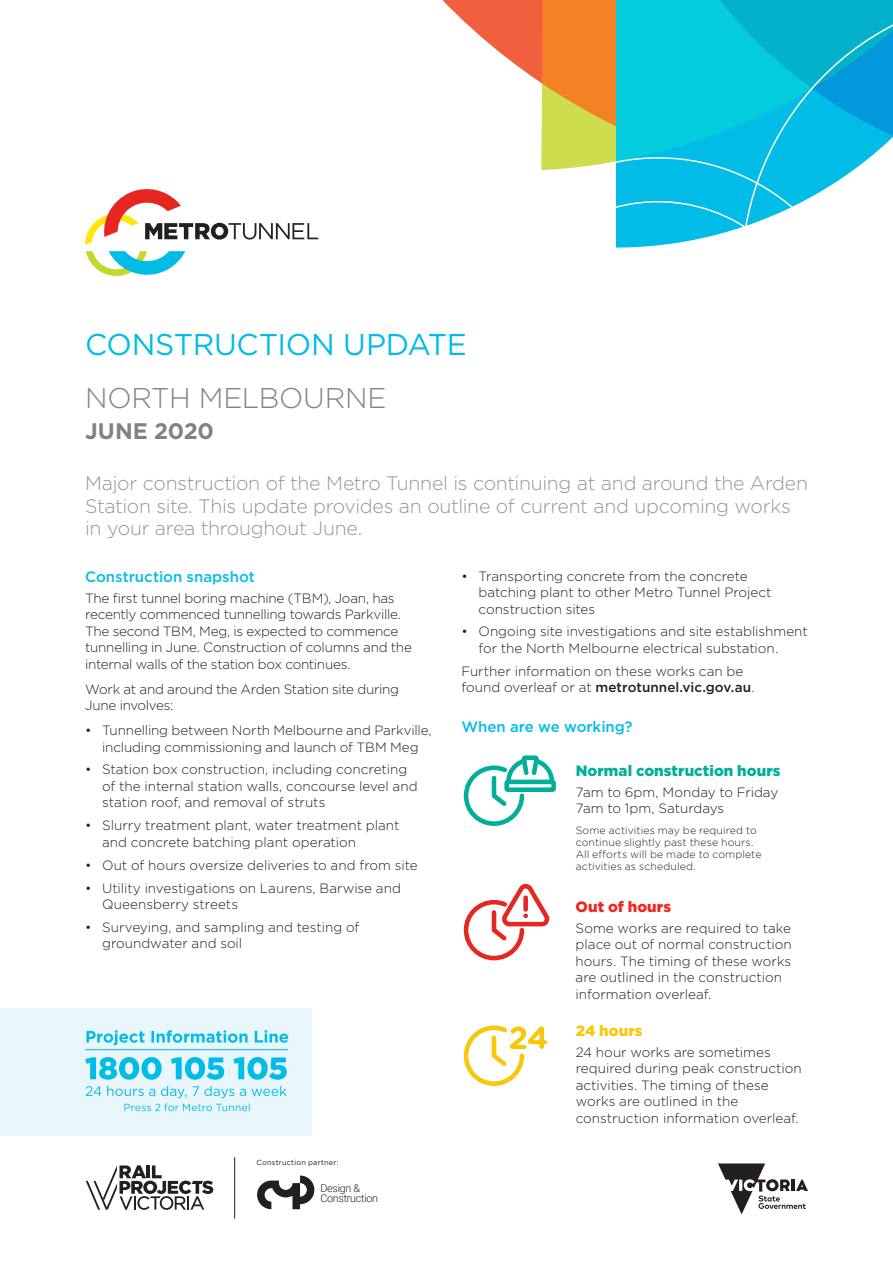
<style>
.page{position:relative;width:893px;height:1263px;background:#fff}
.page>*{position:absolute;margin:0;border:0;box-sizing:border-box;transform-origin:0 0}
.t1{font:30px "Gotham";letter-spacing:-.015em;color:#02bce8}
.H2__Grey{font:300 28.5px "Gotham";letter-spacing:-.01em;color:#808285}
.DATE{font:700 22.5px "Gotham";letter-spacing:-.005em;color:#808285}
.INTRO{font:300 19.5px/22.5px "Gotham";letter-spacing:-.015em;color:#939598}
.H3_-_Adjusted_2mm_be{font:500 15px "Gotham";color:#02bce8}
.Front_Page_Green{font:900 15px "Gotham";letter-spacing:.005em;color:#00ae9a}
.Front_Page_Red{font:900 15px "Gotham";letter-spacing:.005em;color:#ee2823}
.Front_Page_Yellow{font:900 15px "Gotham";letter-spacing:.005em;color:#f9c709}
.BODY_COPY{font:300 13.5px/16.5px "Gotham";letter-spacing:-.005em;color:#231f20}
.t2{font:300 10.8px/10.5px "Roboto";letter-spacing:-.025em;color:#231f20}
.FOOTNOTE{font:300 10.5px/12px "Gotham";letter-spacing:.01em;color:#231f20}
.t3{font:7.35px "Gotham";letter-spacing:.025em;color:#231f20}
.s1{font-weight:500}
</style>
<div class="page">
<svg style="left:718px;top:1163px;width:90px;height:51px"></svg>
<hr style="left:234px;top:1157px;width:1px;height:62px;background:#231f20">
<svg style="left:86px;top:1165px;width:127px;height:45px"></svg>
<svg style="left:257px;top:1175px;width:57px;height:34px"></svg>
<svg style="left:85px;top:189px;width:233px;height:56px"></svg>
<svg style="left:86px;top:251px;width:99px;height:25px"></svg>
<svg style="left:442px;top:0;width:99px;height:83px"></svg>
<svg style="left:541px;top:0;width:166px;height:144px;background:#6ab58e"></svg>
<svg style="left:541px;top:144px;width:166px;height:104px"></svg>
<svg style="left:707px;top:0;width:186px;height:237px"></svg>
<div style="left:0;top:1008px;width:311px;height:127px;background:#e9f7fc"></div>
<svg style="left:85px;top:1057px;width:202px;height:23px"></svg>
<svg style="left:86px;top:1030px;width:202px;height:15px"></svg>
<svg style="left:86px;top:1086px;width:201px;height:25px"></svg>
<hr style="left:85px;top:1049px;width:203px;height:1px;background:#02bce8">
<svg style="left:463px;top:755px;width:93px;height:71px"></svg>
<svg style="left:463px;top:1025px;width:84px;height:61px"></svg>
<svg style="left:463px;top:884px;width:87px;height:77px"></svg>
<h1 class="t1" style="left:85px;top:325px;width:383px">CONSTRUCTION UPDATE</h1>
<p class="H2__Grey" style="left:85px;top:380px;width:303px">NORTH MELBOURNE</p>
<p class="DATE" style="left:85px;top:416px;width:130px">JUNE 2020</p>
<p class="INTRO" style="left:85px;top:471px;width:724px">Major construction of the Metro Tunnel is continuing at and around the Arden<br>Station site. This update provides an outline of current and upcoming works in your area throughout June.</p>
<p class="H3_-_Adjusted_2mm_be" style="left:85px;top:567px;width:171px">Construction snapshot</p>
<p class="BODY_COPY" style="left:85px;top:589px;width:328px">The first tunnel boring machine (TBM), Joan, has recently commenced tunnelling towards Parkville.<br>The second TBM, Meg, is expected to commence tunnelling in June. Construction of columns and the internal walls of the station box continues.</p>
<p class="BODY_COPY" style="left:85px;top:680px;width:316px">Work at and around the Arden Station site during<br>June involves:</p>
<p class="BODY_COPY" style="left:85px;top:722px;width:348px;text-align:center">• Tunnelling between North Melbourne and Parkville, including commissioning and launch of TBM Meg</p>
<p class="BODY_COPY" style="left:102px;top:761px;width:317px;text-indent:-17px">• Station box construction, including concreting of the internal station walls, concourse level and station roof, and removal of struts</p>
<p class="BODY_COPY" style="left:102px;top:817px;width:299px;text-indent:-17px">• Slurry treatment plant, water treatment plant and concrete batching plant operation</p>
<p class="BODY_COPY" style="left:85px;top:856px;width:334px">• Out of hours oversize deliveries to and from site</p>
<p class="BODY_COPY" style="left:102px;top:879px;width:300px;text-indent:-17px">• Utility investigations on Laurens, Barwise and<br>Queensberry streets</p>
<p class="BODY_COPY" style="left:102px;top:918px;width:259px;text-indent:-17px">• Surveying, and sampling and testing of groundwater and soil</p>
<p class="BODY_COPY" style="left:478px;top:567px;width:295px;text-indent:-17px">• Transporting concrete from the concrete batching plant to other Metro Tunnel Project construction sites</p>
<p class="BODY_COPY" style="left:478px;top:623px;width:331px;text-indent:-17px">• Ongoing site investigations and site establishment for the North Melbourne electrical substation.</p>
<p class="BODY_COPY" style="left:461px;top:662px;width:295px">Further information on these works can be found overleaf or at <span class="s1">metrotunnel.vic.gov.au</span>.</p>
<p class="H3_-_Adjusted_2mm_be" style="left:461px;top:716px;width:173px">When are we working?</p>
<p class="Front_Page_Green" style="left:576px;top:760px;width:206px">Normal construction hours</p>
<p class="BODY_COPY" style="left:576px;top:783px;width:204px">7am to 6pm, Monday to Friday<br>7am to 1pm, Saturdays</p>
<p class="FOOTNOTE" style="left:576px;top:824px;width:187px">Some activities may be required to continue slightly past these hours.<br>All efforts will be made to complete activities as scheduled.</p>
<p class="Front_Page_Red" style="left:576px;top:896px;width:97px">Out of hours</p>
<p class="BODY_COPY" style="left:576px;top:919px;width:218px">Some works are required to take place out of normal construction hours. The timing of these works are outlined in the construction information overleaf.</p>
<p class="t3" style="left:257px;top:1158px;width:84px">Construction partner:</p>
<p class="t2" style="left:320px;top:1182px;width:59px">Design &amp;<br>Construction</p>
<p class="Front_Page_Yellow" style="left:576px;top:1020px;width:68px">24 hours</p>
<p class="BODY_COPY" style="left:576px;top:1043px;width:228px">24 hour works are sometimes required during peak construction activities. The timing of these works are outlined in the construction information overleaf.</p>
</div>
